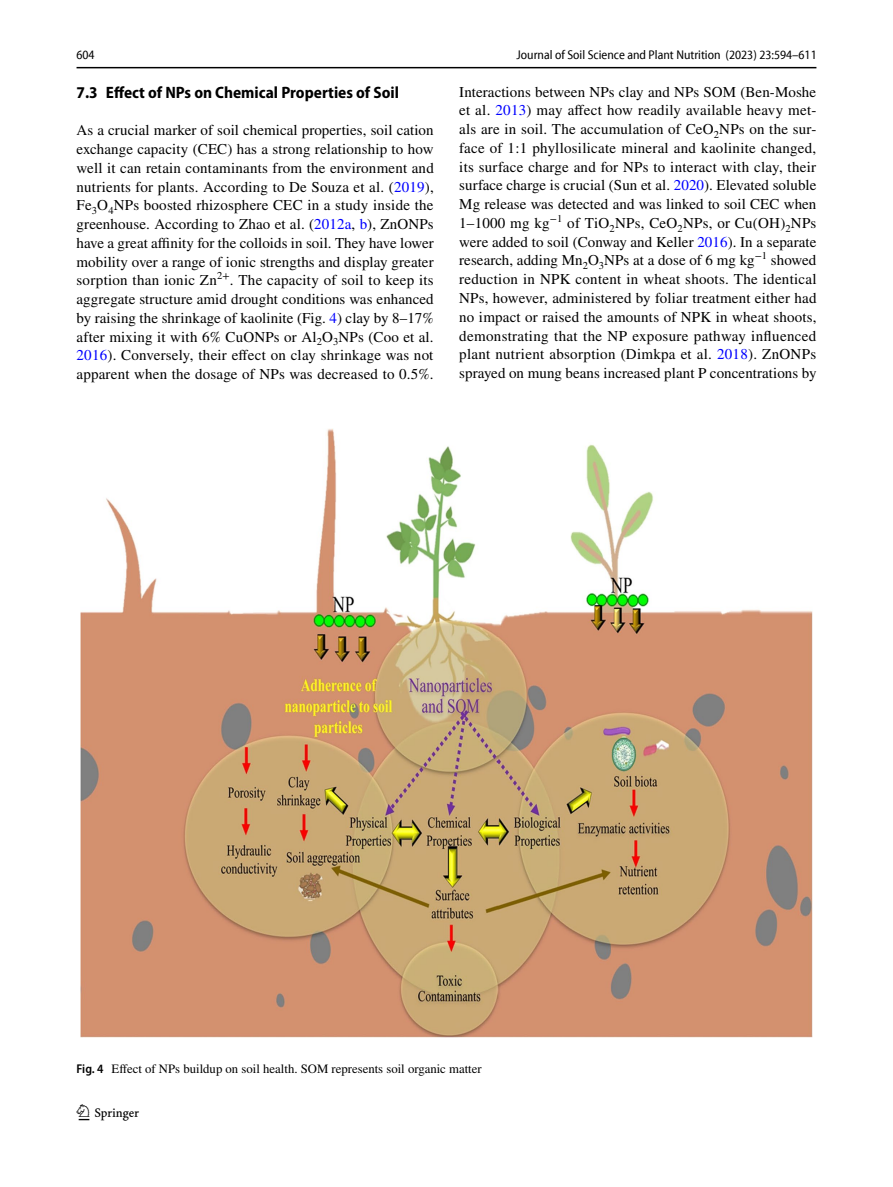
<style>
.page{position:relative;width:893px;height:1187px;background:#fff}
.page>*{position:absolute;margin:0;border:0;box-sizing:border-box;transform-origin:0 0}
.t1{font:22.5px "Springnew Regular 3";color:#000}
.t2{font:700 semi-condensed 16.5px "Myriad Pro";color:#000}
.t3{font:15px/18.8px "STIX";letter-spacing:.005em;color:#000;text-align:justify}
.t4{font:12.75px "STIX";color:#000}
.t5{font:semi-condensed 12.75px "Myriad Pro Unic";color:#000}
.s1{color:#00f}
.s2{font-family:"Myriad Pro";font-weight:600;font-stretch:semi-condensed}
</style>
<div class="page">
<hr style="left:77px;top:67px;width:739px;height:1px;background:#000">
<img style="left:81px;top:428px;width:731px;height:609px">
<p class="t5" style="left:77px;top:50px;width:20px">604</p>
<p class="t5" style="left:517px;top:50px;width:302px">Journal of Soil Science and Plant Nutrition (2023) 23:594–611</p>
<p class="t2" style="left:77px;top:83px;width:324px">7.3 Effect of NPs on Chemical Properties of Soil</p>
<p class="t3" style="left:77px;top:122px;width:359px">As a crucial marker of soil chemical properties, soil cation exchange capacity (CEC) has a strong relationship to how well it can retain contaminants from the environment and nutrients for plants. According to De Souza et al. (<span class="s1">2019</span>), Fe<sub>3</sub>O<sub>4</sub>NPs boosted rhizosphere CEC in a study inside the greenhouse. According to Zhao et al. (<span class="s1">2012a</span>, <span class="s1">b</span>), ZnONPs have a great affinity for the colloids in soil. They have lower mobility over a range of ionic strengths and display greater sorption than ionic Zn<sup>2+</sup>. The capacity of soil to keep its aggregate structure amid drought conditions was enhanced by raising the shrinkage of kaolinite (Fig. <span class="s1">4</span>) clay by 8–17% after mixing it with 6% CuONPs or Al<sub>2</sub>O<sub>3</sub>NPs (Coo et al.<br><span class="s1">2016</span>). Conversely, their effect on clay shrinkage was not apparent when the dosage of NPs was decreased to 0.5%.</p>
<p class="t3" style="left:459px;top:83px;width:359px">Interactions between NPs clay and NPs SOM (Ben-Moshe et al. <span class="s1">2013</span>) may affect how readily available heavy met&shy;als are in soil. The accumulation of CeO<sub>2</sub>NPs on the sur&shy;face of 1:1 phyllosilicate mineral and kaolinite changed, its surface charge and for NPs to interact with clay, their surface charge is crucial (Sun et al. <span class="s1">2020</span>). Elevated soluble Mg release was detected and was linked to soil CEC when 1–1000 mg kg<sup>−1</sup> of TiO<sub>2</sub>NPs, CeO<sub>2</sub>NPs, or Cu(OH)<sub>2</sub>NPs were added to soil (Conway and Keller <span class="s1">2016</span>). In a separate research, adding Mn<sub>2</sub>O<sub>3</sub>NPs at a dose of 6 mg kg<sup>−1</sup> showed reduction in NPK content in wheat shoots. The identical NPs, however, administered by foliar treatment either had no impact or raised the amounts of NPK in wheat shoots, demonstrating that the NP exposure pathway influenced plant nutrient absorption (Dimkpa et al. <span class="s1">2018</span>). ZnONPs sprayed on mung beans increased plant P concentrations by</p>
<p class="t4" style="left:77px;top:1059px;width:407px"><span class="s2">Fig. 4</span> Effect of NPs buildup on soil health. SOM represents soil organic matter</p>
<h1 class="t1" style="left:79px;top:1104px;width:62px">1 3</h1>
</div>
